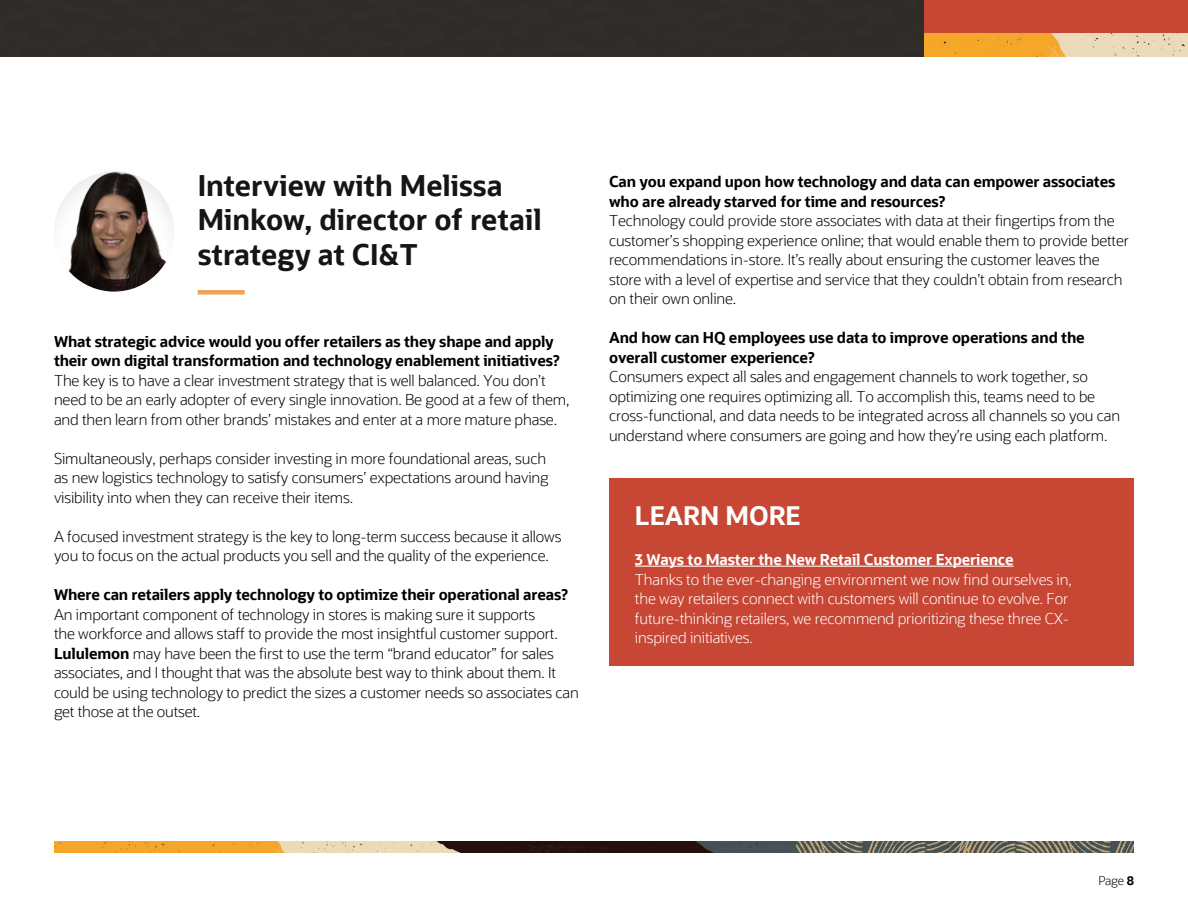
<style>
.page{position:relative;width:1188px;height:918px;background:#fff}
.page>*{position:absolute;margin:0;border:0;box-sizing:border-box;transform-origin:0 0}
.t1{font:700 28.5px/34.5px "Oracle Sans";color:#161513}
.t2{font:700 25.5px "Oracle Sans";color:#fff}
.t3{font:300 15px/19.5px "Oracle Sans";letter-spacing:-.01em;color:#000}
.t4{font:700 15px/19.5px "Oracle Sans";letter-spacing:-.01em;color:#000}
.t5{font:300 15px/19.5px "Oracle Sans";letter-spacing:-.01em;color:#fff}
.t6{font:700 15px "Oracle Sans";letter-spacing:-.01em;color:#fff}
.t7{font:300 12px "Oracle Sans";color:#000}
.s1{font-weight:700}
</style>
<div class="page">
<div style="left:0;top:0;width:924px;height:56px;background:#2f2b28"></div>
<div style="left:924px;top:0;width:264px;height:52px;background:#c74634"></div>
<img style="left:924px;top:33px;width:264px;height:23px">
<img style="left:54px;top:841px;width:1080px;height:11px">
<div style="left:198px;top:290px;width:47px;height:5px;background:#efa357"></div>
<img style="left:54px;top:171px;width:120px;height:121px;border-radius:60px">
<div style="left:609px;top:478px;width:525px;height:188px;background:#c74634"></div>
<hr style="left:635px;top:566px;width:379px;height:1px;background:#fff">
<h1 class="t1" style="left:198px;top:168px;width:346px">Interview with Melissa<br>Minkow, director of retail strategy at CI&amp;T</h1>
<p class="t4" style="left:54px;top:332px;width:507px">What strategic advice would you offer retailers as they shape and apply their own digital transformation and technology enablement initiatives?</p>
<p class="t3" style="left:54px;top:371px;width:517px">The key is to have a clear investment strategy that is well balanced. You don’t need to be an early adopter of every single innovation. Be good at a few of them, and then learn from other brands’ mistakes and enter at a more mature phase.</p>
<p class="t3" style="left:54px;top:449px;width:496px">Simultaneously, perhaps consider investing in more foundational areas, such as new logistics technology to satisfy consumers’ expectations around having visibility into when they can receive their items.</p>
<p class="t3" style="left:54px;top:527px;width:509px">A focused investment strategy is the key to long-term success because it allows you to focus on the actual products you sell and the quality of the experience.</p>
<p class="t4" style="left:54px;top:585px;width:516px">Where can retailers apply technology to optimize their operational areas?</p>
<p class="t3" style="left:54px;top:605px;width:526px">An important component of technology in stores is making sure it supports<br>the workforce and allows staff to provide the most insightful customer support.<br><span class="s1">Lululemon</span> may have been the first to use the term “brand educator” for sales associates, and I thought that was the absolute best way to think about them. It could be using technology to predict the sizes a customer needs so associates can get those at the outset.</p>
<p class="t4" style="left:609px;top:172px;width:508px">Can you expand upon how technology and data can empower associates who are already starved for time and resources?</p>
<p class="t3" style="left:609px;top:211px;width:521px">Technology could provide store associates with data at their fingertips from the customer’s shopping experience online; that would enable them to provide better recommendations in-store. It’s really about ensuring the customer leaves the store with a level of expertise and service that they couldn’t obtain from research on their own online.</p>
<p class="t4" style="left:609px;top:328px;width:477px">And how can HQ employees use data to improve operations and the overall customer experience?</p>
<p class="t3" style="left:609px;top:367px;width:513px">Consumers expect all sales and engagement channels to work together, so optimizing one requires optimizing all. To accomplish this, teams need to be cross-functional, and data needs to be integrated across all channels so you can understand where consumers are going and how they’re using each platform.</p>
<h2 class="t2" style="left:635px;top:499px;width:167px">LEARN MORE</h2>
<p class="t6" style="left:635px;top:550px;width:380px">3 Ways to Master the New Retail Customer Experience</p>
<p class="t5" style="left:635px;top:570px;width:438px">Thanks to the ever-changing environment we now find ourselves in, the way retailers connect with customers will continue to evolve. For future-thinking retailers, we recommend prioritizing these three CX&shy;inspired initiatives.</p>
<p class="t7" style="left:1099px;top:874px;width:37px">Page <span class="s1">8</span></p>
</div>
